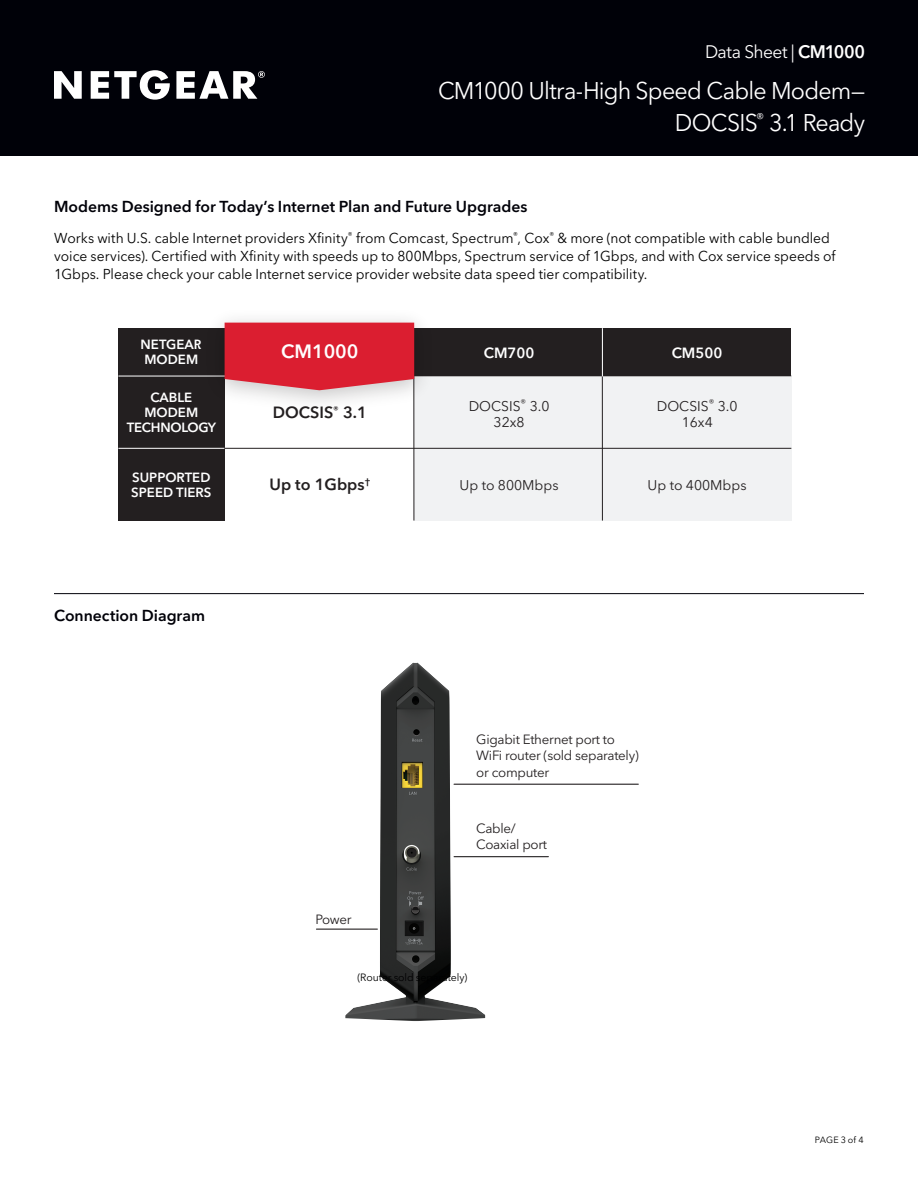
<style>
.page{position:relative;width:918px;height:1188px;background:#fff}
.page>*{position:absolute;margin:0;border:0;box-sizing:border-box;transform-origin:0 0}
.t1{font:24px/31.5px "Avenir Next LT Pro";letter-spacing:-.035em;color:#fff;text-align:right}
.t2{font:600 19.05px "Avenir Next LT Pro";color:#fff}
.t3{font:18px "Avenir Next LT Pro";letter-spacing:-.03em;color:#fff}
.t4{font:600 16.2px "Avenir Next LT Pro";color:#231f20}
.Sub_Heads_Blue{font:600 15.75px "Avenir Next LT Pro";color:#000108}
.Sub_Heads_Blue_with{font:600 15.75px "Avenir Next LT Pro";color:#000108}
.t5{font:600 14.7px "Avenir Next LT Pro";color:#fff}
.Feature_bullets{font:14.25px/18px "Avenir Next LT Pro";color:#000001}
.t6{font:13.95px/16.2px "Avenir Next LT Pro";color:#231f20;text-align:center}
.t7{font:13.35px/16.6px "Avenir Next LT Pro";letter-spacing:-.02em;color:#231f20}
.t8{font:600 13.2px/14.7px "Avenir Next LT Pro";color:#fff}
.t9{font:600 13.2px/14.7px "Avenir Next LT Pro";letter-spacing:-.02em;color:#fff;text-align:center}
.legal{font:10.5px "Avenir Next LT Pro";letter-spacing:-.01em;color:#000001}
.t10{font:9px "Avenir Next LT Pro";letter-spacing:.015em;color:#000001}
.s1{font-weight:600}
</style>
<div class="page">
<div style="left:0;top:0;width:918px;height:156px;background:#000108"></div>
<svg style="left:54px;top:70px;width:211px;height:30px"></svg>
<hr style="left:54px;top:593px;width:810px;height:1px;background:#000108">
<img style="left:345px;top:662px;width:140px;height:359px">
<hr style="left:454px;top:856px;width:94px;height:1px;background:#231f20">
<hr style="left:454px;top:784px;width:184px;height:1px;background:#231f20">
<hr style="left:316px;top:929px;width:61px;height:1px;background:#231f20">
<div style="left:118px;top:376px;width:107px;height:145px;background:#231f20"></div>
<div style="left:118px;top:328px;width:673px;height:48px;background:#231f20"></div>
<hr style="left:118px;top:448px;width:107px;height:1px;background:#fff">
<hr style="left:118px;top:376px;width:107px;height:1px;background:#fff">
<div style="left:414px;top:376px;width:377px;height:145px;background:#f1f2f3"></div>
<hr style="left:413px;top:372px;width:1px;height:149px;background:#231f20">
<hr style="left:225px;top:448px;width:566px;height:1px;background:#231f20">
<hr style="left:602px;top:372px;width:1px;height:149px;background:#231f20">
<img style="left:199px;top:319px;width:241px;height:102px">
<svg style="left:225px;top:323px;width:189px;height:67px;background:#db2d3e"></svg>
<hr style="left:602px;top:328px;width:1px;height:48px;background:#fff">
<p class="t3" style="left:705px;top:41px;width:162px">Data Sheet | <span class="s1">CM1000</span></p>
<h1 class="t1" style="left:438px;top:75px;width:429px">CM1000 Ultra-High Speed Cable Modem—<br>DOCSIS<sup>®</sup> 3.1 Ready</h1>
<p class="Sub_Heads_Blue" style="left:54px;top:196px;width:475px">Modems Designed for Today’s Internet Plan and Future Upgrades</p>
<p class="Feature_bullets" style="left:54px;top:229px;width:783px">Works with U.S. cable Internet providers Xfinity<sup>®</sup> from Comcast, Spectrum<sup>®</sup>, Cox<sup>®</sup> &amp; more (not compatible with cable bundled voice services). Certified with Xfinity with speeds up to 800Mbps, Spectrum service of 1Gbps, and with Cox service speeds of<br>1Gbps. Please check your cable Internet service provider website data speed tier compatibility.</p>
<p class="t8" style="left:141px;top:337px;width:63px">NETGEAR<br>MODEM</p>
<p class="t9" style="left:127px;top:390px;width:91px">CABLE<br>MODEM<br>TECHNOLOGY</p>
<p class="t8" style="left:131px;top:470px;width:82px">SUPPORTED<br>SPEED TIERS</p>
<p class="Sub_Heads_Blue_with" style="left:54px;top:606px;width:153px">Connection Diagram</p>
<p class="t2" style="left:281px;top:340px;width:79px">CM1000</p>
<p class="t4" style="left:273px;top:403px;width:96px">DOCSIS<sup>®</sup> 3.1</p>
<p class="t4" style="left:270px;top:475px;width:102px">Up to 1Gbps<sup>†</sup></p>
<p class="t5" style="left:484px;top:344px;width:52px">CM700</p>
<p class="t5" style="left:672px;top:344px;width:52px">CM500</p>
<p class="t6" style="left:469px;top:398px;width:82px">DOCSIS<sup>®</sup> 3.0<br>32x8</p>
<p class="t6" style="left:657px;top:398px;width:82px">DOCSIS<sup>®</sup> 3.0<br>16x4</p>
<p class="t6" style="left:460px;top:477px;width:100px">Up to 800Mbps</p>
<p class="t6" style="left:648px;top:477px;width:100px">Up to 400Mbps</p>
<p class="t7" style="left:476px;top:731px;width:164px">Gigabit Ethernet port to<br>WiFi router (sold separately) or computer</p>
<p class="t7" style="left:476px;top:820px;width:72px">Cable/<br>Coaxial port</p>
<p class="t7" style="left:316px;top:911px;width:38px">Power</p>
<p class="legal" style="left:357px;top:971px;width:111px">(Router sold separately)</p>
<p class="t10" style="left:815px;top:1134px;width:50px">PAGE 3 of 4</p>
</div>
